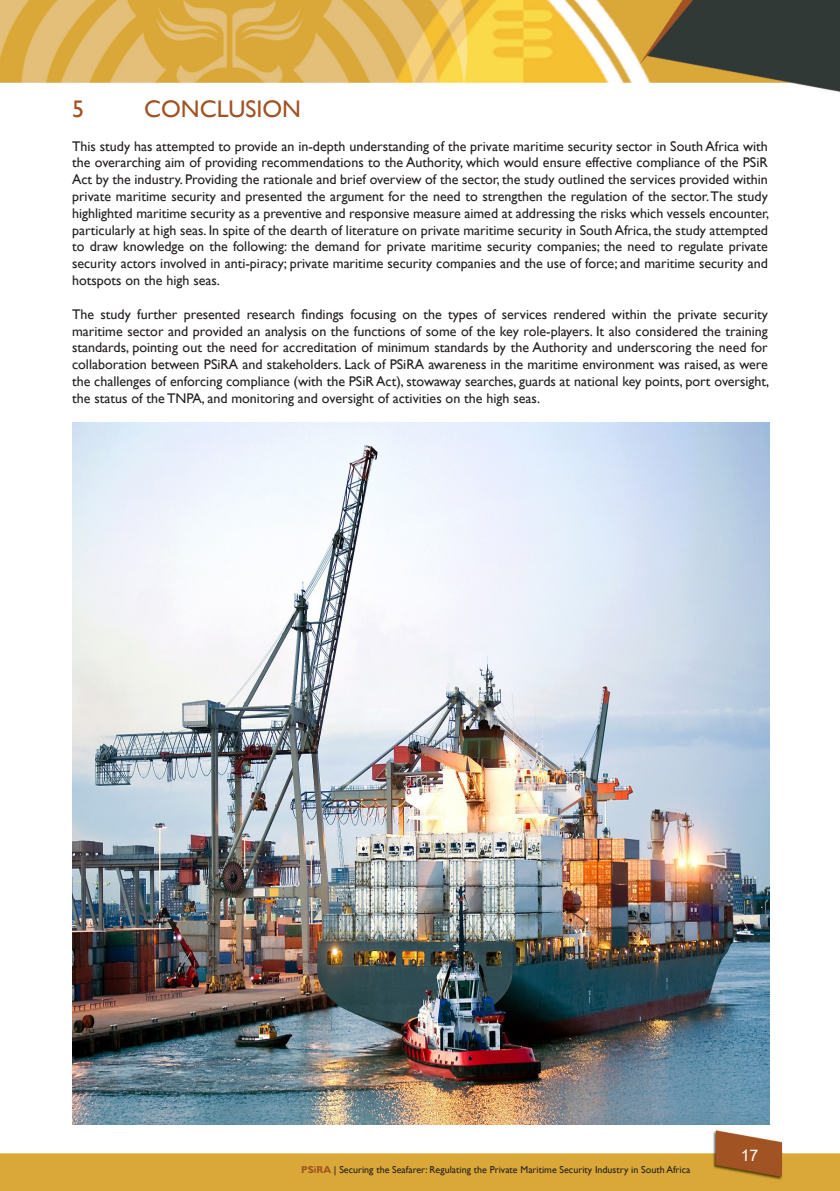
<style>
.page{position:relative;width:840px;height:1191px;background:#fff}
.page>*{position:absolute;margin:0;border:0;box-sizing:border-box;transform-origin:0 0}
.t1{font:24px "Gill Sans";color:#a15223}
.t2{font:16px "Arial";color:#fff}
.t3{font:14px/16.8px "Gill Sans";color:#231f20;text-align:justify}
.t4{font:10px "Gill Sans";color:#231f20}
.s1{font-weight:700;color:#a15323}
</style>
<div class="page">
<svg style="left:0;top:1141px;width:839px;height:50px;fill:#daa839"></svg>
<img style="left:0;top:0;width:839px;height:1124px">
<img style="left:72px;top:422px;width:697px;height:702px">
<h1 class="t1" style="left:72px;top:95px;width:13px">5</h1>
<h1 class="t1" style="left:144px;top:95px;width:158px">CONCLUSION</h1>
<p class="t3" style="left:72px;top:138px;width:698px">This study has attempted to provide an in-depth understanding of the private maritime security sector in South Africa with the overarching aim of providing recommendations to the Authority, which would ensure effective compliance of the PSiR Act by the industry. Providing the rationale and brief overview of the sector, the study outlined the services provided within private maritime security and presented the argument for the need to strengthen the regulation of the sector. The study highlighted maritime security as a preventive and responsive measure aimed at addressing the risks which vessels encounter, particularly at high seas. In spite of the dearth of literature on private maritime security in South Africa, the study attempted to draw knowledge on the following: the demand for private maritime security companies; the need to regulate private security actors involved in anti-piracy; private maritime security companies and the use of force; and maritime security and hotspots on the high seas.</p>
<p class="t3" style="left:72px;top:306px;width:698px">The study further presented research findings focusing on the types of services rendered within the private security maritime sector and provided an analysis on the functions of some of the key role-players. It also considered the training standards, pointing out the need for accreditation of minimum standards by the Authority and underscoring the need for collaboration between PSiRA and stakeholders. Lack of PSiRA awareness in the maritime environment was raised, as were the challenges of enforcing compliance (with the PSiR Act), stowaway searches, guards at national key points, port oversight, the status of the TNPA, and monitoring and oversight of activities on the high seas.</p>
<p class="t4" style="left:301px;top:1164px;width:390px"><span class="s1">PSiRA</span> | Securing the Seafarer: Regulating the Private Maritime Security Industry in South Africa</p>
<p class="t2" style="left:740px;top:1143px;width:21px">17<sup>23</sup></p>
</div>
